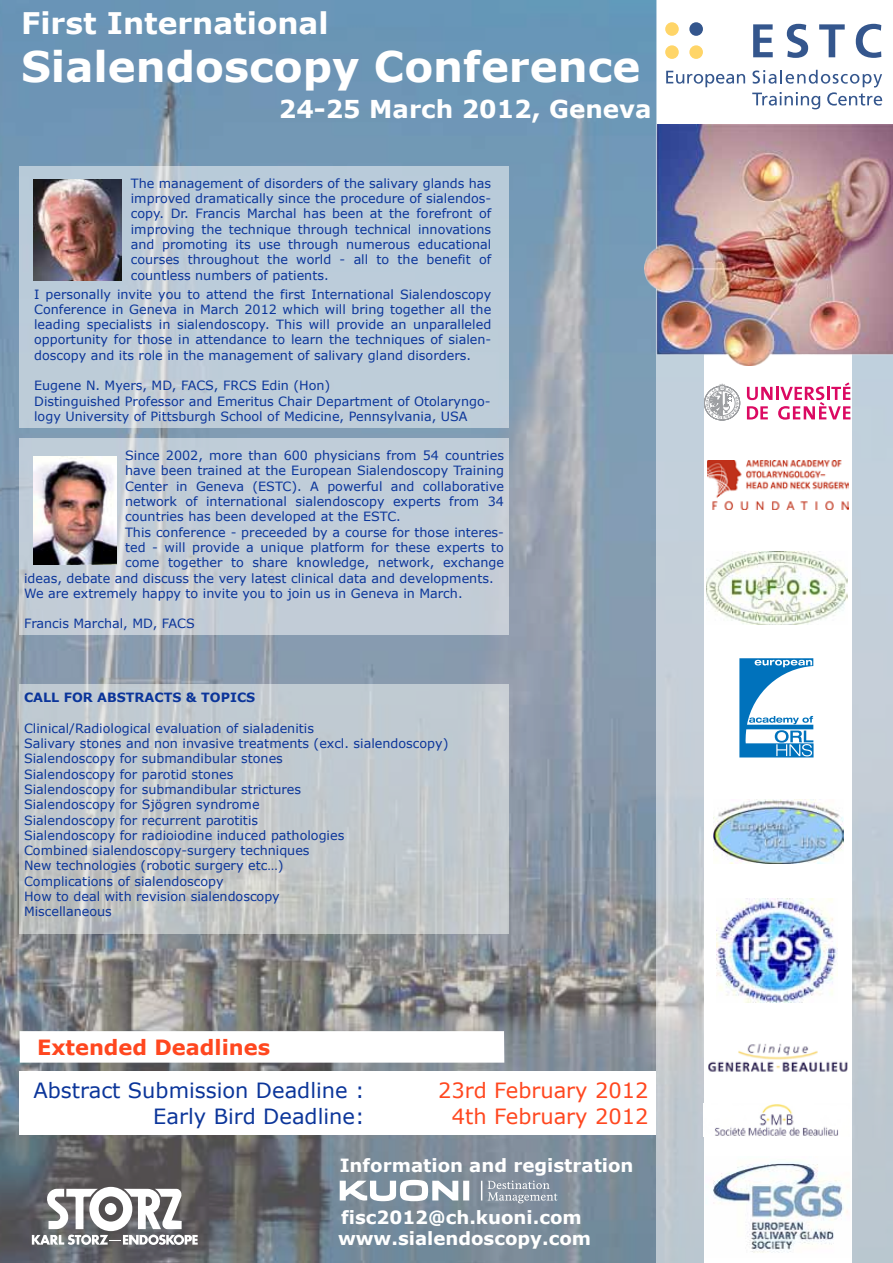
<style>
.page{position:relative;width:893px;height:1263px;background:#fff}
.page>*{position:absolute;margin:0;border:0;box-sizing:border-box;transform-origin:0 0}
.t1{font:700 42.15px "Verdana";color:#fff}
.t2{font:700 29.7px "Verdana";color:#fff}
.t3{font:700 24.6px "Verdana";color:#fff}
.t4{font:21px "Verdana";color:#0b359a}
.t5{font:21px "Verdana";color:#ff471f}
.t6{font:700 21px "Verdana";color:#ff471f}
.t7{font:700 18.15px/21.8px "Verdana";color:#fff}
.t8{font:12.75px/15.3px "Verdana";color:#0b359a}
.t9{font:700 12.75px "Verdana";color:#0b359a}
</style>
<div class="page">
<img style="left:0;top:0;width:893px;height:1263px">
<svg style="left:657px;top:365px;width:236px;height:897px;background:#c3ccd4"></svg>
<div style="left:704px;top:0;width:147px;height:1263px;background:#fff"></div>
<svg style="left:20px;top:684px;width:489px;height:249px;background:#c2c8cb"></svg>
<div style="left:20px;top:166px;width:489px;height:261px;background:#bcccd9"></div>
<svg style="left:704px;top:383px;width:37px;height:38px"></svg>
<svg style="left:747px;top:382px;width:103px;height:38px"></svg>
<svg style="left:32px;top:1187px;width:166px;height:58px"></svg>
<svg style="left:481px;top:1181px;width:1px;height:19px"></svg>
<svg style="left:488px;top:1180px;width:70px;height:23px;background:#98a3af"></svg>
<svg style="left:340px;top:1180px;width:129px;height:21px"></svg>
<img style="left:708px;top:461px;width:141px;height:49px">
<img style="left:34px;top:180px;width:88px;height:100px">
<img style="left:707px;top:551px;width:141px;height:73px">
<svg style="left:739px;top:658px;width:74px;height:99px"></svg>
<img style="left:713px;top:800px;width:130px;height:63px">
<div style="left:657px;top:0;width:236px;height:125px;background:#fff"></div>
<svg style="left:753px;top:24px;width:20px;height:33px"></svg>
<svg style="left:787px;top:24px;width:21px;height:34px"></svg>
<svg style="left:819px;top:24px;width:26px;height:33px"></svg>
<svg style="left:856px;top:24px;width:25px;height:34px"></svg>
<div style="left:665px;top:22px;width:14px;height:14px;background:#ffd568;border-radius:50%"></div>
<div style="left:689px;top:22px;width:14px;height:14px;background:#34568d;border-radius:50%"></div>
<div style="left:665px;top:45px;width:14px;height:14px;background:#ffd568;border-radius:50%"></div>
<div style="left:689px;top:45px;width:14px;height:14px;background:#ffd568;border-radius:50%"></div>
<svg style="left:666px;top:71px;width:79px;height:16px"></svg>
<svg style="left:752px;top:70px;width:130px;height:39px"></svg>
<img style="left:644px;top:125px;width:249px;height:240px">
<img style="left:713px;top:1162px;width:135px;height:91px">
<img style="left:716px;top:899px;width:121px;height:103px">
<div style="left:20px;top:1071px;width:636px;height:64px;background:#fff"></div>
<div style="left:20px;top:439px;width:489px;height:196px;background:#c1cdd7"></div>
<img style="left:33px;top:456px;width:83px;height:108px">
<img style="left:708px;top:1043px;width:140px;height:29px">
<img style="left:715px;top:1104px;width:123px;height:32px">
<div style="left:20px;top:1031px;width:484px;height:32px;background:#fff"></div>
<h2 class="t2" style="left:21px;top:4px;width:309px">First International</h2>
<h1 class="t1" style="left:21px;top:39px;width:621px">Sialendoscopy Conference</h1>
<h3 class="t3" style="left:279px;top:93px;width:374px">24-25 March 2012, Geneva</h3>
<p class="t8" style="left:131px;top:176px;width:362px;text-align:justify">The management of disorders of the salivary glands has improved dramatically since the procedure of sialendos&shy;copy. Dr. Francis Marchal has been at the forefront of improving the technique through technical innovations and promoting its use through numerous educational courses throughout the world - all to the benefit of countless numbers of patients.</p>
<p class="t8" style="left:34px;top:286px;width:459px;text-align:justify">I personally invite you to attend the first International Sialendoscopy Conference in Geneva in March 2012 which will bring together all the leading specialists in sialendoscopy. This will provide an unparalleled opportunity for those in attendance to learn the techniques of sialen&shy;doscopy and its role in the management of salivary gland disorders.</p>
<p class="t8" style="left:34px;top:378px;width:458px">Eugene N. Myers, MD, FACS, FRCS Edin (Hon)<br>Distinguished Professor and Emeritus Chair Department of Otolaryngo&shy;logy University of Pittsburgh School of Medicine, Pennsylvania, USA</p>
<p class="t8" style="left:125px;top:448px;width:380px">Since 2002, more than 600 physicians from 54 countries</p>
<p class="t8" style="left:125px;top:463px;width:380px">have been trained at the European Sialendoscopy Training</p>
<p class="t8" style="left:125px;top:479px;width:380px">Center in Geneva (ESTC). A powerful and collaborative</p>
<p class="t8" style="left:125px;top:494px;width:380px">network of international sialendoscopy experts from 34</p>
<p class="t8" style="left:125px;top:509px;width:277px">countries has been developed at the ESTC.</p>
<p class="t8" style="left:125px;top:524px;width:380px">This conference - preceeded by a course for those interes-</p>
<p class="t8" style="left:125px;top:540px;width:380px">ted - will provide a unique platform for these experts to</p>
<p class="t8" style="left:125px;top:555px;width:380px">come together to share knowledge, network, exchange</p>
<p class="t8" style="left:24px;top:570px;width:471px">ideas, debate and discuss the very latest clinical data and developments.</p>
<p class="t8" style="left:24px;top:586px;width:440px">We are extremely happy to invite you to join us in Geneva in March.</p>
<p class="t8" style="left:24px;top:616px;width:172px">Francis Marchal, MD, FACS</p>
<p class="t9" style="left:24px;top:689px;width:233px">CALL FOR ABSTRACTS &amp; TOPICS</p>
<p class="t8" style="left:24px;top:721px;width:426px">Clinical/Radiological evaluation of sialadenitis<br>Salivary stones and non invasive treatments (excl. sialendoscopy)<br>Sialendoscopy for submandibular stones<br>Sialendoscopy for parotid stones<br>Sialendoscopy for submandibular strictures<br>Sialendoscopy for Sjögren syndrome<br>Sialendoscopy for recurrent parotitis<br>Sialendoscopy for radioiodine induced pathologies<br>Combined sialendoscopy-surgery techniques<br>New technologies (robotic surgery etc…)<br>Complications of sialendoscopy<br>How to deal with revision sialendoscopy<br>Miscellaneous</p>
<h3 class="t6" style="left:37px;top:1034px;width:235px">Extended Deadlines</h3>
<h3 class="t4" style="left:33px;top:1077px;width:333px">Abstract Submission Deadline :</h3>
<h3 class="t5" style="left:438px;top:1077px;width:212px">23rd February 2012</h3>
<h3 class="t4" style="left:153px;top:1102px;width:213px">Early Bird Deadline:</h3>
<h3 class="t5" style="left:452px;top:1102px;width:198px">4th February 2012</h3>
<h3 class="t7" style="left:340px;top:1155px;width:295px">Information and registration</h3>
<h3 class="t7" style="left:338px;top:1206px;width:255px">fisc2012@ch.kuoni.com www.sialendoscopy.com</h3>
</div>
